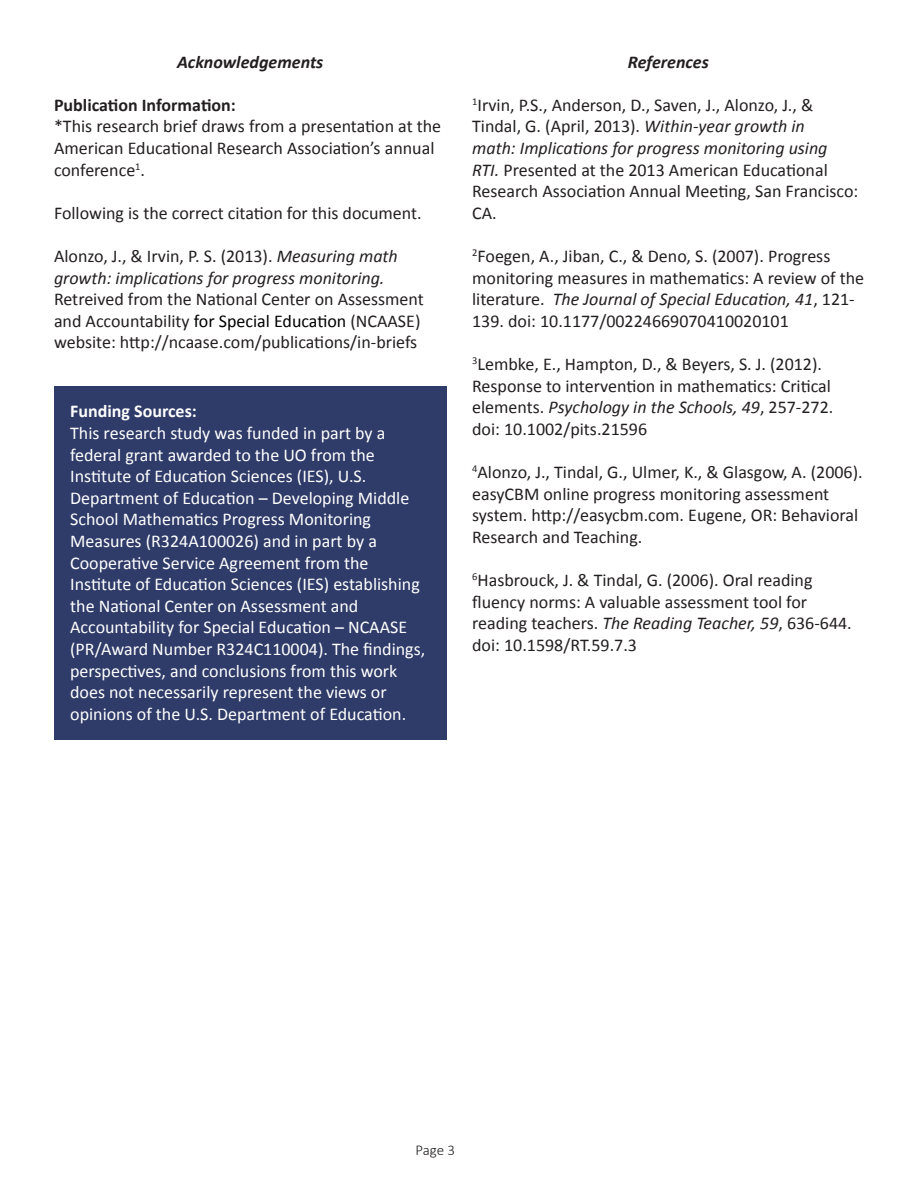
<style>
.page{position:relative;width:918px;height:1188px;background:#fff}
.page>*{position:absolute;margin:0;border:0;box-sizing:border-box;transform-origin:0 0}
.t1{font:18px/21.6px "Calibri";color:#231f20}
.t2{font:18px/21.6px "Calibri";color:#fff}
.t3{font:italic 700 18px "Calibri";color:#231f20}
.t4{font:700 18px "Calibri";color:#231f20}
.t5{font:700 18px "Calibri";color:#fff}
.t6{font:300 15px "Calibri";color:#231f20}
.s1{font-style:italic}
.s2{color:#000}
</style>
<div class="page">
<div style="left:54px;top:386px;width:392px;height:354px;background:#2f3b68"></div>
<p class="t3" style="left:177px;top:50px;width:148px">Acknowledgements</p>
<p class="t4" style="left:54px;top:93px;width:183px">Publication Information:</p>
<p class="t1" style="left:54px;top:116px;width:389px">*This research brief draws from a presentation at the<br>American Educational Research Association’s annual conference<sup>1</sup>.</p>
<p class="t1" style="left:54px;top:202px;width:369px">Following is the correct citation for this document.</p>
<p class="t1" style="left:54px;top:245px;width:371px">Alonzo, J., &amp; Irvin, P. S. (2013). <span class="s1">Measuring math growth: implications for progress monitoring.<br></span>Retreived from the National Center on Assessment and Accountability <span class="s2">for Special Education</span> (NCAASE) website: http://ncaase.com/publications/in-briefs</p>
<p class="t5" style="left:70px;top:400px;width:128px">Funding Sources:</p>
<p class="t2" style="left:70px;top:422px;width:357px">This research study was funded in part by a federal grant awarded to the UO from the Institute of Education Sciences (IES), U.S.<br>Department of Education – Developing Middle School Mathematics Progress Monitoring Measures (R324A100026) and in part by a Cooperative Service Agreement from the Institute of Education Sciences (IES) establishing the National Center on Assessment and Accountability for Special Education – NCAASE (PR/Award Number R324C110004). The findings, perspectives, and conclusions from this work does not necessarily represent the views or opinions of the U.S. Department of Education.</p>
<p class="t3" style="left:628px;top:50px;width:82px">References</p>
<p class="t1" style="left:472px;top:94px;width:388px"><sup>1</sup>Irvin, P.S., Anderson, D., Saven, J., Alonzo, J., &amp; Tindal, G. (April, 2013). <span class="s1">Within-year growth in<br>math: Implications for progress monitoring using RTI.</span> Presented at the 2013 American Educational Research Association Annual Meeting, San Francisco:<br>CA.</p>
<p class="t1" style="left:472px;top:245px;width:394px"><sup>2</sup>Foegen, A., Jiban, C., &amp; Deno, S. (2007). Progress monitoring measures in mathematics: A review of the literature. <span class="s1">The Journal of Special Education, 41</span>, 121- 139. doi: 10.1177/00224669070410020101</p>
<p class="t1" style="left:472px;top:353px;width:363px"><sup>3</sup>Lembke, E., Hampton, D., &amp; Beyers, S. J. (2012).<br>Response to intervention in mathematics: Critical elements. <span class="s1">Psychology in the Schools, 49</span>, 257-272. doi: 10.1002/pits.21596</p>
<p class="t1" style="left:472px;top:461px;width:392px"><sup>4</sup>Alonzo, J., Tindal, G., Ulmer, K., &amp; Glasgow, A. (2006). easyCBM online progress monitoring assessment system. http://easycbm.com. Eugene, OR: Behavioral Research and Teaching.</p>
<p class="t1" style="left:472px;top:569px;width:381px"><sup>6</sup>Hasbrouck, J. &amp; Tindal, G. (2006). Oral reading fluency norms: A valuable assessment tool for reading teachers. <span class="s1">The Reading Teacher, 59</span>, 636-644. doi: 10.1598/RT.59.7.3</p>
<p class="t6" style="left:416px;top:1141px;width:41px">Page 3</p>
</div>
